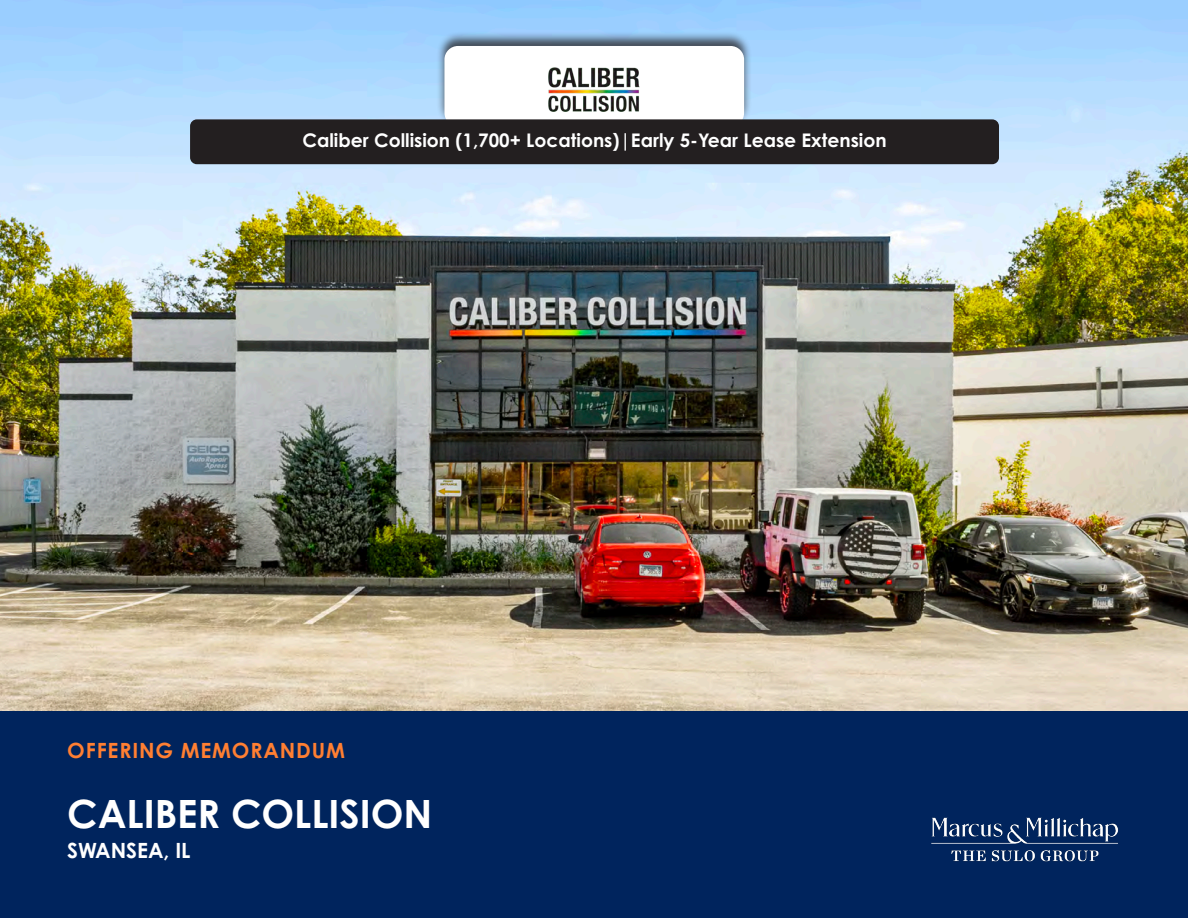
<style>
.page{position:relative;width:1188px;height:918px;background:#fff}
.page>*{position:absolute;margin:0;border:0;box-sizing:border-box;transform-origin:0 0}
.t1{font:700 39px "Century Gothic Pro";color:#fff}
.t2{font:700 21px "Century Gothic Pro";letter-spacing:.04em;color:#ff7f32}
.t3{font:700 21px "Century Gothic Pro";color:#fff}
.t4{font:700 18.75px "Century Gothic Pro";color:#fff}
</style>
<div class="page">
<img style="left:0;top:0;width:1188px;height:712px">
<div style="left:0;top:712px;width:1188px;height:206px;background:#00245d"></div>
<div style="left:436px;top:31px;width:316px;height:97px;background:#231f20;opacity:.75"></div>
<div style="left:444px;top:46px;width:300px;height:80px;background:#fff;border-radius:14px"></div>
<div style="left:190px;top:119px;width:809px;height:45px;background:#231f20;border-radius:7px"></div>
<img style="left:548px;top:67px;width:92px;height:45px">
<img style="left:931px;top:817px;width:188px;height:45px">
<p class="t4" style="left:302px;top:128px;width:586px">Caliber Collision (1,700+ Locations)|Early 5-Year Lease Extension</p>
<p class="t2" style="left:67px;top:737px;width:279px">OFFERING MEMORANDUM</p>
<h1 class="t1" style="left:67px;top:790px;width:367px">CALIBER COLLISION</h1>
<p class="t3" style="left:67px;top:837px;width:125px">SWANSEA, IL</p>
</div>
